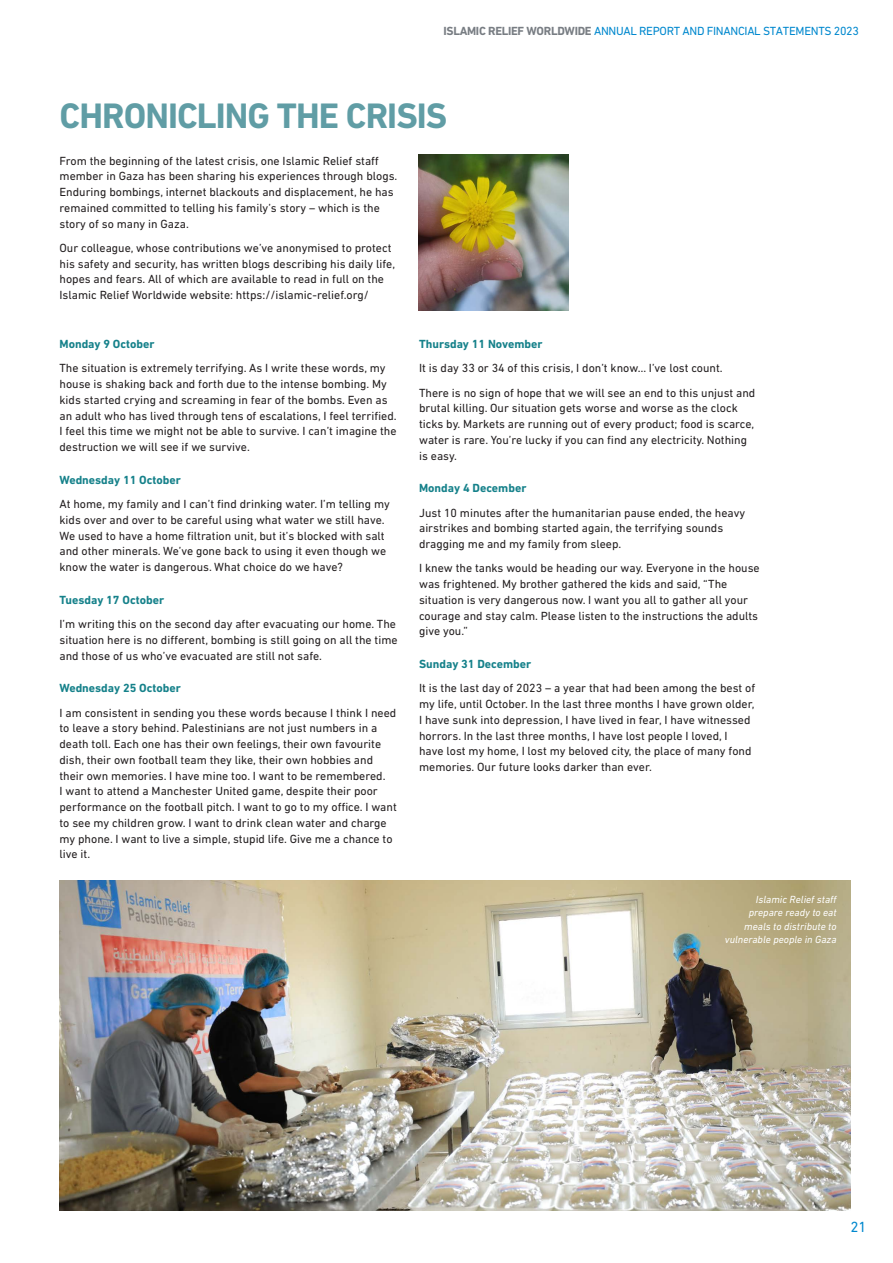
<style>
.page{position:relative;width:893px;height:1263px;background:#fff}
.page>*{position:absolute;margin:0;border:0;box-sizing:border-box;transform-origin:0 0}
.heading_1{font:700 36px "DIN Next LT Pro";letter-spacing:-.025em;color:#609da5}
.t1{font:15px "DIN Next LT Pro";color:#0088ce}
.t2{font:12px/15.8px "DIN Next LT Pro";color:#231f20}
.t3{font:700 12px "DIN Next LT Pro";color:#15818a}
.heading_1-2{font:12px "DIN Next LT Pro";letter-spacing:-.025em;color:#0088ce}
.t4{font:italic 10.5px/13.5px "DIN Next LT Pro";color:#fff;text-align:right}
.s1{font-weight:700;color:#787d83}
</style>
<div class="page">
<img style="left:60px;top:880px;width:790px;height:331px">
<img style="left:419px;top:154px;width:150px;height:157px">
<p class="heading_1-2" style="left:444px;top:24px;width:417px"><span class="s1">ISLAMIC RELIEF WORLDWIDE</span> ANNUAL REPORT AND FINANCIAL STATEMENTS 2023</p>
<p class="heading_1" style="left:60px;top:95px;width:389px">CHRONICLING THE CRISIS</p>
<p class="t2" style="left:60px;top:152px;width:339px">From the beginning of the latest crisis, one Islamic Relief staff member in Gaza has been sharing his experiences through blogs.<br>Enduring bombings, internet blackouts and displacement, he has remained committed to telling his family’s story – which is the story of so many in Gaza.</p>
<p class="t2" style="left:60px;top:240px;width:337px">Our colleague, whose contributions we’ve anonymised to protect his safety and security, has written blogs describing his daily life, hopes and fears. All of which are available to read in full on the Islamic Relief Worldwide website: https://islamic-relief.org/</p>
<p class="t3" style="left:60px;top:337px;width:97px">Monday 9 October</p>
<p class="t2" style="left:60px;top:360px;width:339px">The situation is extremely terrifying. As I write these words, my house is shaking back and forth due to the intense bombing. My kids started crying and screaming in fear of the bombs. Even as an adult who has lived through tens of escalations, I feel terrified.<br>I feel this time we might not be able to survive. I can’t imagine the destruction we will see if we survive.</p>
<p class="t3" style="left:60px;top:473px;width:123px">Wednesday 11 October</p>
<p class="t2" style="left:60px;top:496px;width:332px">At home, my family and I can’t find drinking water. I’m telling my kids over and over to be careful using what water we still have.<br>We used to have a home filtration unit, but it’s blocked with salt and other minerals. We’ve gone back to using it even though we know the water is dangerous. What choice do we have?</p>
<p class="t3" style="left:60px;top:593px;width:106px">Tuesday 17 October</p>
<p class="t2" style="left:60px;top:616px;width:340px">I’m writing this on the second day after evacuating our home. The situation here is no different, bombing is still going on all the time and those of us who’ve evacuated are still not safe.</p>
<p class="t3" style="left:60px;top:681px;width:123px">Wednesday 25 October</p>
<p class="t2" style="left:60px;top:705px;width:339px">I am consistent in sending you these words because I think I need to leave a story behind. Palestinians are not just numbers in a death toll. Each one has their own feelings, their own favourite dish, their own football team they like, their own hobbies and their own memories. I have mine too. I want to be remembered.<br>I want to attend a Manchester United game, despite their poor performance on the football pitch. I want to go to my office. I want to see my children grow. I want to drink clean water and charge my phone. I want to live a simple, stupid life. Give me a chance to live it.</p>
<p class="t3" style="left:419px;top:337px;width:125px">Thursday 11 November</p>
<p class="t2" style="left:419px;top:360px;width:305px">It is day 33 or 34 of this crisis, I don’t know… I’ve lost count.</p>
<p class="t2" style="left:419px;top:385px;width:338px">There is no sign of hope that we will see an end to this unjust and brutal killing. Our situation gets worse and worse as the clock ticks by. Markets are running out of every product; food is scarce, water is rare. You’re lucky if you can find any electricity. Nothing is easy.</p>
<p class="t3" style="left:419px;top:481px;width:109px">Monday 4 December</p>
<p class="t2" style="left:419px;top:505px;width:327px">Just 10 minutes after the humanitarian pause ended, the heavy airstrikes and bombing started again, the terrifying sounds dragging me and my family from sleep.</p>
<p class="t2" style="left:419px;top:560px;width:342px">I knew the tanks would be heading our way. Everyone in the house was frightened. My brother gathered the kids and said, “The situation is very dangerous now. I want you all to gather all your courage and stay calm. Please listen to the instructions the adults give you.”</p>
<p class="t3" style="left:419px;top:657px;width:114px">Sunday 31 December</p>
<p class="t2" style="left:419px;top:680px;width:338px">It is the last day of 2023 – a year that had been among the best of my life, until October. In the last three months I have grown older, I have sunk into depression, I have lived in fear, I have witnessed horrors. In the last three months, I have lost people I loved, I<br>have lost my home, I lost my beloved city, the place of many fond memories. Our future looks darker than ever.</p>
<p class="t4" style="left:725px;top:892px;width:114px">Islamic Relief staff prepare ready to eat meals to distribute to vulnerable people in Gaza</p>
<p class="t1" style="left:850px;top:1218px;width:18px">21</p>
</div>
